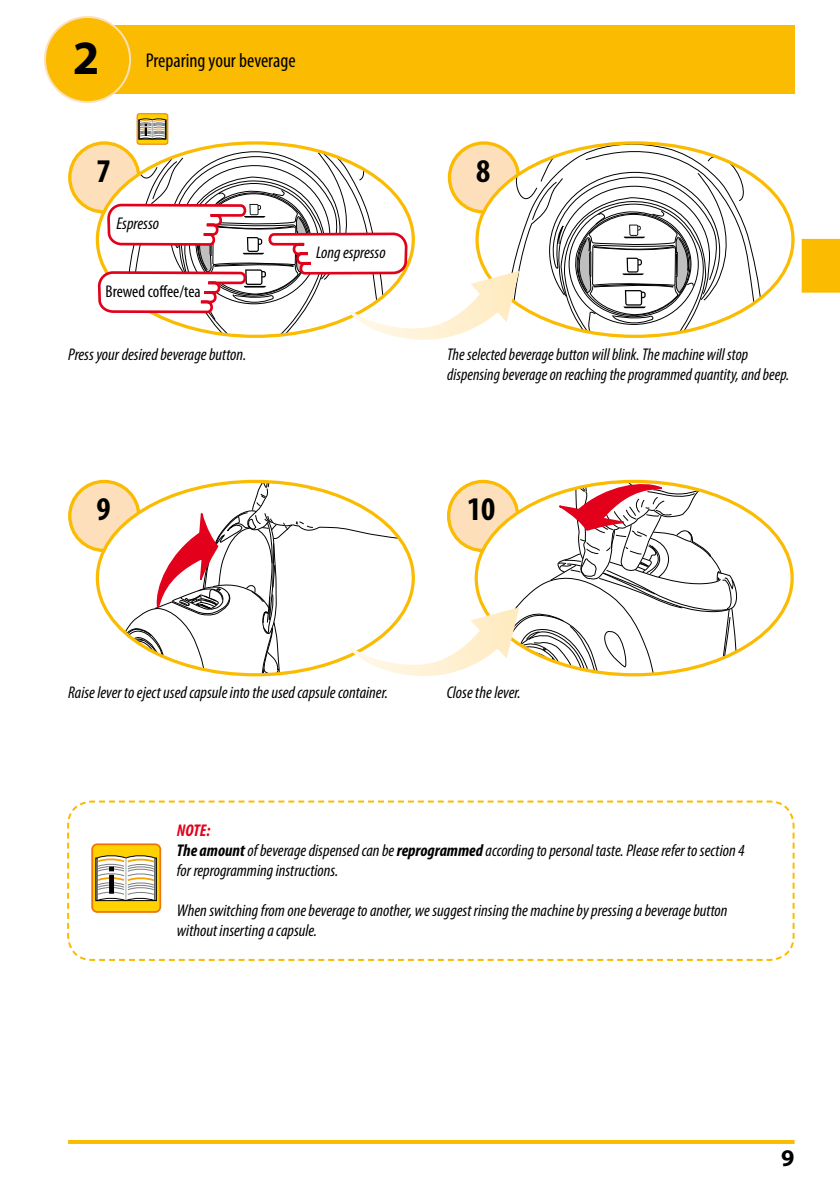
<style>
.page{position:relative;width:840px;height:1191px;background:#fff}
.page>*{position:absolute;margin:0;border:0;box-sizing:border-box;transform-origin:0 0}
.t1{font:700 48px "Myriad Pro";color:#000}
.t2{font:700 condensed 33.2px "Myriad Pro";color:#000}
.t3{font:700 24px "Myriad Pro";color:#000}
.t4{font:condensed 20px "Myriad Pro";color:#000}
.t5{font:italic condensed 17px/20px "Myriad Pro";color:#000}
.t6{font:condensed 17px "Myriad Pro";color:#000}
.s1{font-weight:700;color:#e2001a}
.s2{font-weight:700}
</style>
<div class="page">
<div style="left:801px;top:239px;width:38px;height:54px;background:#fabb00"></div>
<hr style="left:68px;top:1140px;width:726px;height:4px;background:#fabb00">
<div style="left:68px;top:25px;width:726px;height:69px;background:#fabb00"></div>
<div style="left:45px;top:17px;width:85px;height:85px;background:#fabb00;border-radius:50%"></div>
<div style="left:44px;top:16px;width:87px;height:87px;border:2px solid #fde0bb;border-radius:50%"></div>
<svg style="left:67px;top:800px;width:728px;height:161px"></svg>
<div style="left:92px;top:844px;width:68px;height:68px;background:#ffd100;border-radius:5px"></div>
<div style="left:91px;top:843px;width:70px;height:70px;border:2px solid #ed7606;border-radius:5px"></div>
<svg style="left:95px;top:855px;width:62px;height:46px;background:#c8c2b2"></svg>
<div style="left:109px;top:874px;width:5px;height:19px;background:#000"></div>
<div style="left:70px;top:143px;width:69px;height:69px;background:#fde0bb;border-radius:50%"></div>
<div style="left:68px;top:141px;width:72px;height:73px;border:3px solid #fabb00;border-radius:50%"></div>
<div style="left:70px;top:481px;width:69px;height:69px;background:#fde0bb;border-radius:50%"></div>
<div style="left:68px;top:480px;width:72px;height:72px;border:3px solid #fabb00;border-radius:50%"></div>
<div style="left:137px;top:114px;width:31px;height:30px;background:#ffd100;border-radius:2px"></div>
<div style="left:137px;top:113px;width:31px;height:32px;border:1px solid #ed7606;border-radius:2px"></div>
<svg style="left:96px;top:118px;width:696px;height:222px"></svg>
<svg style="left:112px;top:480px;width:679px;height:196px"></svg>
<h1 class="t1" style="left:73px;top:27px;width:28px">2</h1>
<p class="t4" style="left:146px;top:49px;width:151px">Preparing your beverage</p>
<h2 class="t2" style="left:96px;top:150px;width:16px">7</h2>
<h2 class="t2" style="left:476px;top:150px;width:16px">8</h2>
<p class="t5" style="left:116px;top:213px;width:44px">Espresso</p>
<p class="t6" style="left:105px;top:281px;width:97px">Brewed coffee/tea</p>
<p class="t5" style="left:316px;top:242px;width:71px">Long espresso</p>
<p class="t5" style="left:68px;top:344px;width:180px">Press your desired beverage button.</p>
<p class="t5" style="left:447px;top:344px;width:343px">The selected beverage button will blink. The machine will stop dispensing beverage on reaching the programmed quantity, and beep.</p>
<h2 class="t2" style="left:96px;top:488px;width:16px">9</h2>
<h2 class="t2" style="left:467px;top:488px;width:30px">10</h2>
<p class="t5" style="left:68px;top:682px;width:321px">Raise lever to eject used capsule into the used capsule container.</p>
<p class="t5" style="left:446px;top:682px;width:75px">Close the lever.</p>
<p class="t5" style="left:177px;top:820px;width:569px"><span class="s1">NOTE:<br></span><span class="s2">The amount</span> of beverage dispensed can be <span class="s2">reprogrammed</span> according to personal taste. Please refer to section 4 for reprogramming instructions.</p>
<p class="t5" style="left:177px;top:900px;width:552px">When switching from one beverage to another, we suggest rinsing the machine by pressing a beverage button without inserting a capsule.</p>
<h3 class="t3" style="left:780px;top:1141px;width:15px">9</h3>
</div>
